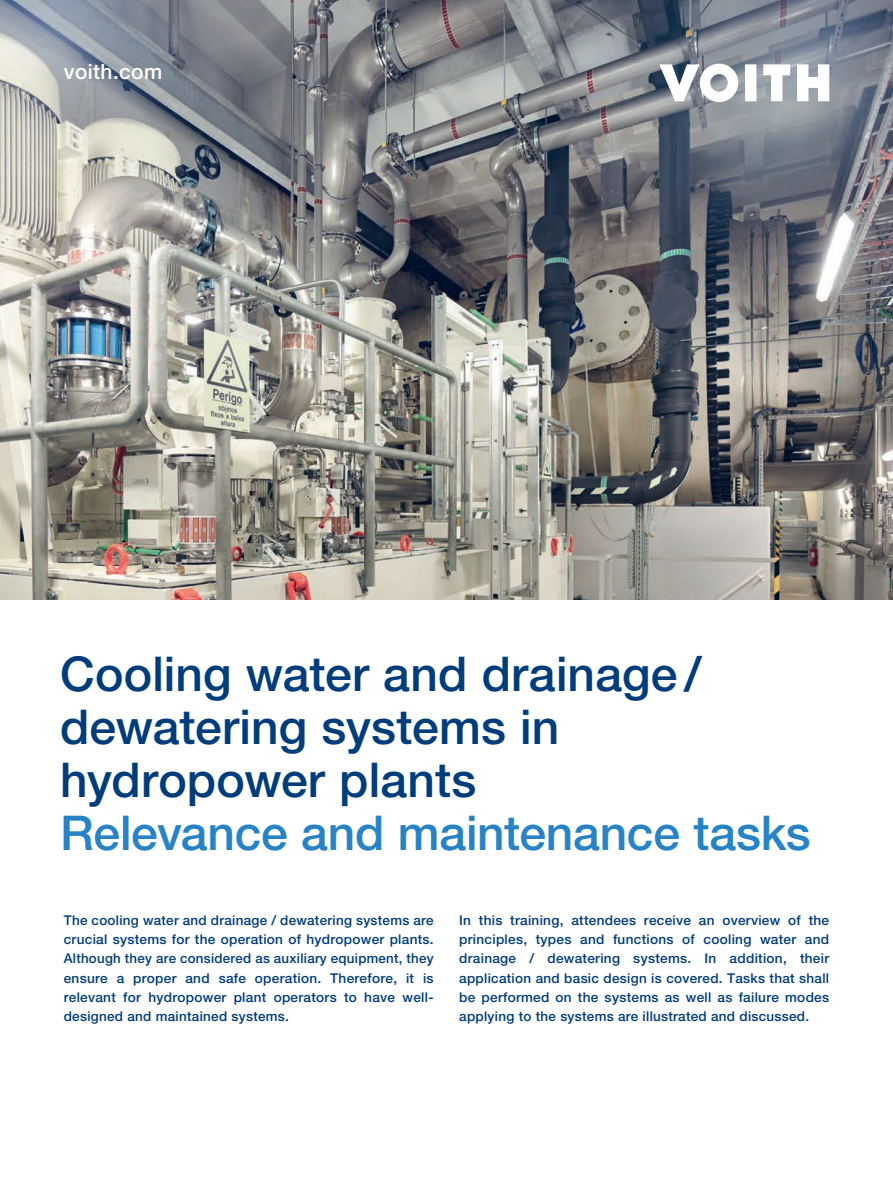
<style>
.page{position:relative;width:893px;height:1191px;background:#fff}
.page>*{position:absolute;margin:0;border:0;box-sizing:border-box;transform-origin:0 0}
.Headline{font:500 48px/52.8px "Helvetica Neue LT Pro";color:#013c7b}
.Context{font:500 48px "Helvetica Neue LT Pro";letter-spacing:-.005em;color:#2783c5}
.t1{font:500 21px "Helvetica Neue LT Pro";letter-spacing:.02em;color:#fff}
.Introtext_9pt{font:500 13.5px/19.2px "Helvetica Neue LT Pro";letter-spacing:.02em;color:#013c7b;text-align:justify}
</style>
<div class="page">
<img style="left:0;top:0;width:893px;height:600px">
<svg style="left:659px;top:64px;width:79px;height:38px"></svg>
<svg style="left:745px;top:64px;width:11px;height:37px"></svg>
<svg style="left:763px;top:64px;width:27px;height:37px"></svg>
<svg style="left:797px;top:64px;width:32px;height:37px"></svg>
<p class="t1" style="left:64px;top:59px;width:100px">voith.com</p>
<p class="Headline" style="left:60px;top:647px;width:643px">Cooling water and drainage / dewatering systems in hydropower plants</p>
<p class="Context" style="left:60px;top:804px;width:752px">Relevance and maintenance tasks</p>
<p class="Introtext_9pt" style="left:64px;top:910px;width:371px">The cooling water and drainage / dewatering systems are crucial systems for the operation of hydropower plants.<br>Although they are considered as auxiliary equipment, they ensure a proper and safe operation. Therefore, it is relevant for hydropower plant operators to have well&shy;designed and maintained systems.</p>
<p class="Introtext_9pt" style="left:459px;top:910px;width:371px">In this training, attendees receive an overview of the principles, types and functions of cooling water and drainage / dewatering systems. In addition, their application and basic design is covered. Tasks that shall be performed on the systems as well as failure modes applying to the systems are illustrated and discussed.</p>
</div>
